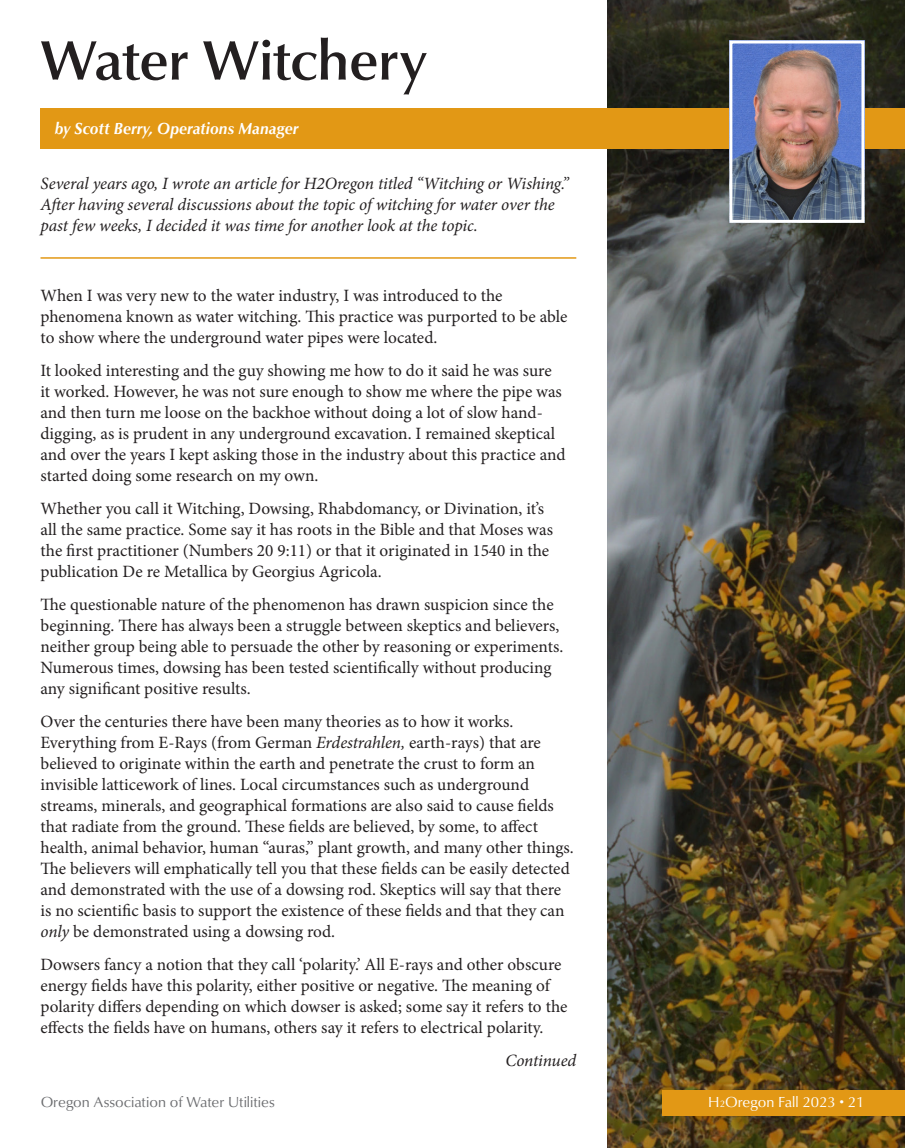
<style>
.page{position:relative;width:905px;height:1148px;background:#fff}
.page>*{position:absolute;margin:0;border:0;box-sizing:border-box;transform-origin:0 0}
.Headline{font:500 57px "Classico URW";letter-spacing:-.005em;color:#231f20}
.Copy_11_5{font:17.25px/21px "Minion Pro";color:#231f20}
.Copy_11_5-2{font:italic 17.25px/21px "Minion Pro";letter-spacing:-.01em;color:#231f20}
.Byline{font:italic 700 16.5px "Classico URW";letter-spacing:.01em;color:#fff;scale:.94 1}
.t1{font:15px "Classico URW";color:#6c6d70}
.t2{font:15px "Classico URW";color:#fff}
.s1{font-style:italic}
.s2{font-size:9.75px}
</style>
<div class="page">
<img style="left:608px;top:0;width:296px;height:1148px">
<div style="left:662px;top:1090px;width:242px;height:25px;background:#e29815"></div>
<div style="left:40px;top:108px;width:864px;height:40px;background:#e29815"></div>
<img style="left:733px;top:44px;width:127px;height:175px">
<div style="left:729px;top:40px;width:135px;height:183px;border:3px solid #fff"></div>
<hr style="left:40px;top:257px;width:536px;height:2px;background:#e29815">
<p class="Headline" style="left:40px;top:18px;width:387px">Water Witchery</p>
<p class="Byline" style="left:55px;top:116px;width:261px">by Scott Berry, Operations Manager</p>
<p class="Copy_11_5-2" style="left:40px;top:173px;width:530px">Several years ago, I wrote an article for H2Oregon titled “Witching or Wishing.”<br>After having several discussions about the topic of witching for water over the past few weeks, I decided it was time for another look at the topic.</p>
<p class="Copy_11_5" style="left:40px;top:284px;width:528px">When I was very new to the water industry, I was introduced to the phenomena known as water witching. This practice was purported to be able to show where the underground water pipes were located.</p>
<p class="Copy_11_5" style="left:40px;top:359px;width:526px">It looked interesting and the guy showing me how to do it said he was sure it worked. However, he was not sure enough to show me where the pipe was and then turn me loose on the backhoe without doing a lot of slow hand&shy;digging, as is prudent in any underground excavation. I remained skeptical and over the years I kept asking those in the industry about this practice and started doing some research on my own.</p>
<p class="Copy_11_5" style="left:40px;top:497px;width:514px">Whether you call it Witching, Dowsing, Rhabdomancy, or Divination, it’s all the same practice. Some say it has roots in the Bible and that Moses was the first practitioner (Numbers 20 9:11) or that it originated in 1540 in the publication De re Metallica by Georgius Agricola.</p>
<p class="Copy_11_5" style="left:40px;top:593px;width:524px">The questionable nature of the phenomenon has drawn suspicion since the beginning. There has always been a struggle between skeptics and believers, neither group being able to persuade the other by reasoning or experiments.<br>Numerous times, dowsing has been tested scientifically without producing any significant positive results.</p>
<p class="Copy_11_5" style="left:40px;top:710px;width:534px">Over the centuries there have been many theories as to how it works.<br>Everything from E-Rays (from German <span class="s1">Erdestrahlen,</span> earth-rays) that are believed to originate within the earth and penetrate the crust to form an invisible latticework of lines. Local circumstances such as underground streams, minerals, and geographical formations are also said to cause fields that radiate from the ground. These fields are believed, by some, to affect health, animal behavior, human “auras,” plant growth, and many other things.<br>The believers will emphatically tell you that these fields can be easily detected and demonstrated with the use of a dowsing rod. Skeptics will say that there is no scientific basis to support the existence of these fields and that they can <span class="s1">only</span> be demonstrated using a dowsing rod.</p>
<p class="Copy_11_5" style="left:40px;top:953px;width:528px">Dowsers fancy a notion that they call ‘polarity.’ All E-rays and other obscure energy fields have this polarity, either positive or negative. The meaning of polarity differs depending on which dowser is asked; some say it refers to the effects the fields have on humans, others say it refers to electrical polarity.</p>
<p class="Copy_11_5-2" style="left:505px;top:1049px;width:72px">Continued</p>
<p class="t1" style="left:40px;top:1091px;width:236px">Oregon Association of Water Utilities</p>
<p class="t2" style="left:708px;top:1091px;width:158px">H<span class="s2">2</span>Oregon Fall 2023 • 21</p>
</div>
